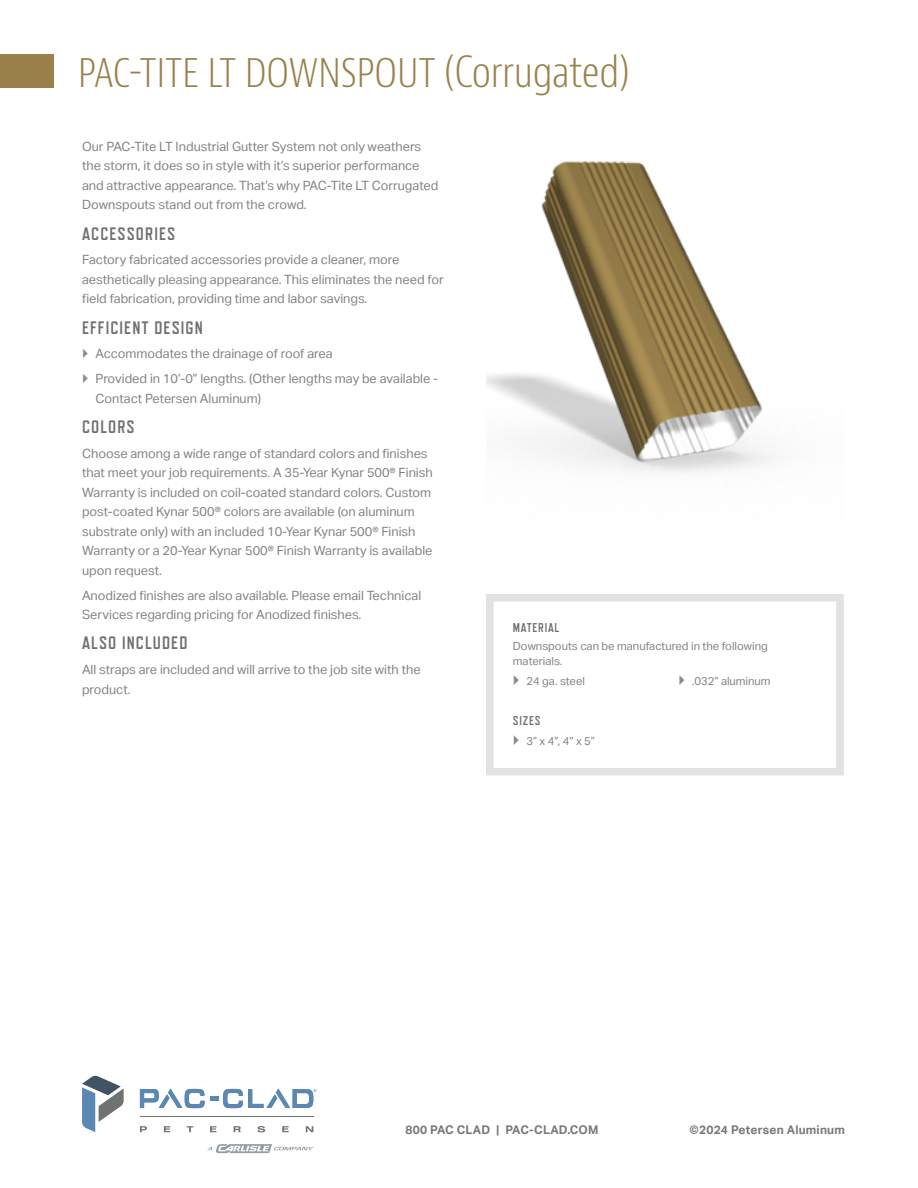
<style>
.page{position:relative;width:918px;height:1188px;background:#fff}
.page>*{position:absolute;margin:0;border:0;box-sizing:border-box;transform-origin:0 0}
.Page_Header{font:300 condensed 42px "Bernino Sans";letter-spacing:-.01em;color:#9a814c}
.Main-Secondary_Header{font:700 18px "Refrigerator Deluxe";letter-spacing:.06em;color:#6f7073}
.Product_Features-Body_Copy_Bullets{font:12.75px/19.5px "Aktiv Grotesk";color:#808285}
.Product_Features-_Secondary_Header{font:700 12.75px "Refrigerator Deluxe";letter-spacing:.06em;color:#6f7073}
.Product_Features-Body_Copy_Bullets-2{font:700 12.75px "Refrigerator Deluxe";letter-spacing:.06em;color:#6f7073}
.t1{font:700 12px "Aktiv Grotesk";letter-spacing:.015em;color:#76787b}
.Product_Features-Body_Copy_Bullets-3{font:11.25px/15px "Aktiv Grotesk";color:#808285}
</style>
<div class="page">
<img style="left:486px;top:160px;width:288px;height:313px">
<div style="left:486px;top:594px;width:358px;height:181px;border:8px solid #e1e2e4"></div>
<svg style="left:140px;top:1089px;width:176px;height:19px"></svg>
<svg style="left:140px;top:1126px;width:7px;height:6px"></svg>
<svg style="left:164px;top:1126px;width:6px;height:6px"></svg>
<svg style="left:187px;top:1126px;width:6px;height:6px"></svg>
<svg style="left:210px;top:1126px;width:6px;height:6px"></svg>
<svg style="left:234px;top:1126px;width:7px;height:6px"></svg>
<svg style="left:257px;top:1126px;width:8px;height:6px"></svg>
<svg style="left:282px;top:1126px;width:7px;height:6px"></svg>
<svg style="left:306px;top:1126px;width:7px;height:6px"></svg>
<hr style="left:140px;top:1117px;width:174px;height:1px;background:#707271">
<svg style="left:82px;top:1075px;width:42px;height:57px"></svg>
<svg style="left:207px;top:1144px;width:106px;height:9px"></svg>
<div style="left:0;top:54px;width:54px;height:34px;background:#9a814c"></div>
<p class="Page_Header" style="left:78px;top:46px;width:554px">PAC-TITE LT DOWNSPOUT (Corrugated)</p>
<p class="Product_Features-Body_Copy_Bullets" style="left:82px;top:136px;width:358px">Our PAC-Tite LT Industrial Gutter System not only weathers the storm, it does so in style with it’s superior performance and attractive appearance. That’s why PAC-Tite LT Corrugated Downspouts stand out from the crowd.</p>
<p class="Main-Secondary_Header" style="left:82px;top:223px;width:95px">ACCESSORIES</p>
<p class="Product_Features-Body_Copy_Bullets" style="left:82px;top:250px;width:363px">Factory fabricated accessories provide a cleaner, more aesthetically pleasing appearance. This eliminates the need for field fabrication, providing time and labor savings.</p>
<p class="Main-Secondary_Header" style="left:82px;top:317px;width:122px">EFFICIENT DESIGN</p>
<p class="Product_Features-Body_Copy_Bullets" style="left:96px;top:344px;width:239px">Accommodates the drainage of roof area</p>
<p class="Product_Features-Body_Copy_Bullets" style="left:96px;top:369px;width:344px">Provided in 10’-0” lengths. (Other lengths may be available -<br>Contact Petersen Aluminum)</p>
<p class="Main-Secondary_Header" style="left:82px;top:416px;width:54px">COLORS</p>
<p class="Product_Features-Body_Copy_Bullets" style="left:82px;top:444px;width:352px">Choose among a wide range of standard colors and finishes that meet your job requirements. A 35-Year Kynar 500® Finish Warranty is included on coil-coated standard colors. Custom post-coated Kynar 500® colors are available (on aluminum substrate only) with an included 10-Year Kynar 500® Finish Warranty or a 20-Year Kynar 500® Finish Warranty is available upon request.</p>
<p class="Product_Features-Body_Copy_Bullets" style="left:82px;top:585px;width:341px">Anodized finishes are also available. Please email Technical<br>Services regarding pricing for Anodized finishes.</p>
<p class="Main-Secondary_Header" style="left:82px;top:633px;width:107px">ALSO INCLUDED</p>
<p class="Product_Features-Body_Copy_Bullets" style="left:82px;top:660px;width:340px">All straps are included and will arrive to the job site with the product.</p>
<p class="Product_Features-_Secondary_Header" style="left:513px;top:620px;width:48px">MATERIAL</p>
<p class="Product_Features-Body_Copy_Bullets-3" style="left:513px;top:638px;width:256px">Downspouts can be manufactured in the following materials.</p>
<p class="Product_Features-Body_Copy_Bullets-3" style="left:526px;top:674px;width:60px">24 ga. steel</p>
<p class="Product_Features-Body_Copy_Bullets-3" style="left:692px;top:674px;width:80px">.032” aluminum</p>
<p class="Product_Features-Body_Copy_Bullets-2" style="left:513px;top:713px;width:29px">SIZES</p>
<p class="Product_Features-Body_Copy_Bullets-3" style="left:526px;top:734px;width:70px">3” x 4”, 4” x 5”</p>
<p class="t1" style="left:406px;top:1123px;width:194px">800 PAC CLAD | PAC-CLAD.COM</p>
<p class="t1" style="left:690px;top:1123px;width:157px">©2024 Petersen Aluminum</p>
</div>
